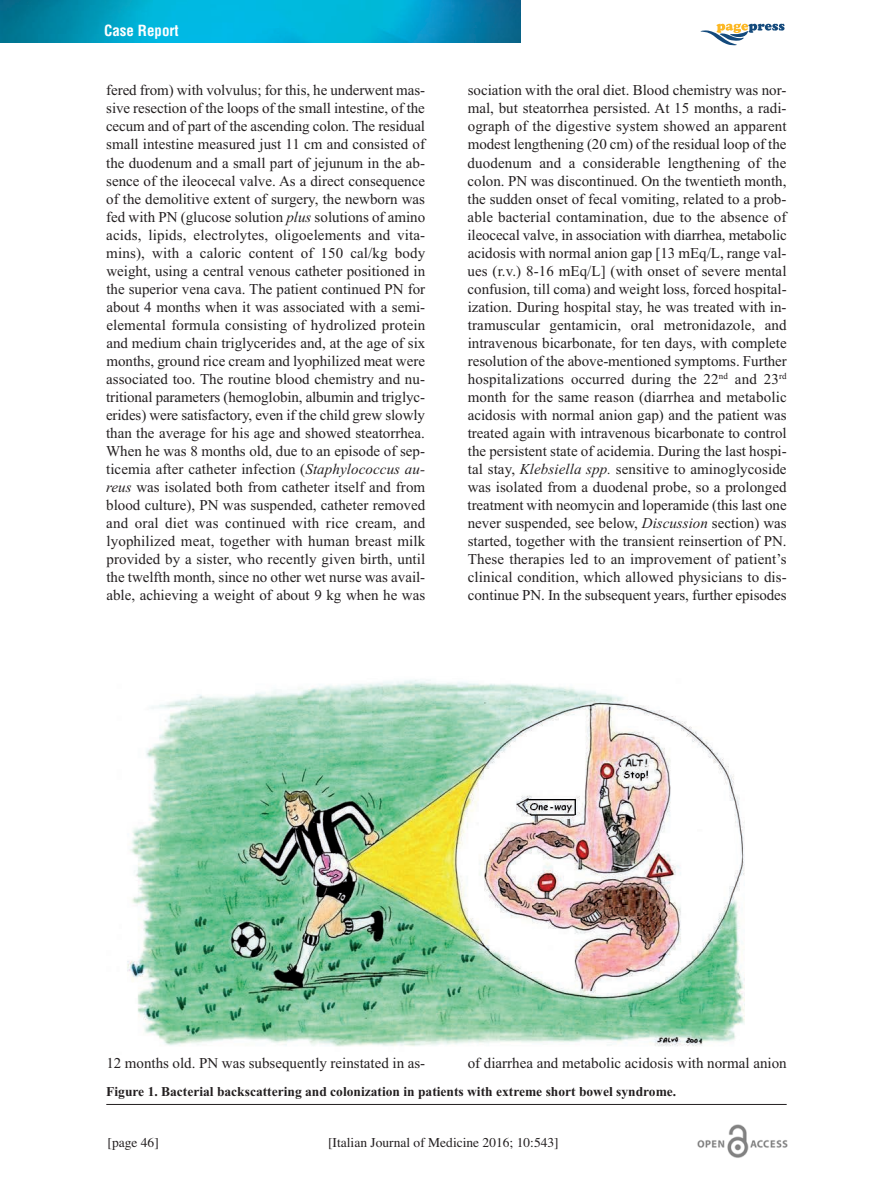
<style>
.page{position:relative;width:893px;height:1191px;background:#fff}
.page>*{position:absolute;margin:0;border:0;box-sizing:border-box;transform-origin:0 0}
.t1{font:15px/18px "Times New Roman";color:#231f20;text-align:justify}
.t2{font:700 condensed 15px "Helvetica";color:#fff}
.t3{font:700 13.5px "Times New Roman";color:#231f20}
.t4{font:13.5px "Times";color:#231f20}
.s1{font-style:italic}
</style>
<div class="page">
<img style="left:0;top:0;width:520px;height:42px">
<img style="left:697px;top:1124px;width:91px;height:34px">
<svg style="left:701px;top:23px;width:83px;height:22px"></svg>
<hr style="left:106px;top:1104px;width:681px;height:1px;background:#231f20">
<img style="left:127px;top:679px;width:617px;height:368px">
<p class="t2" style="left:104px;top:22px;width:76px">Case Report</p>
<p class="t1" style="left:106px;top:81px;width:321px">fered from) with volvulus; for this, he underwent mas&shy;sive resection of the loops of the small intestine, of the cecum and of part of the ascending colon. The residual small intestine measured just 11 cm and consisted of the duodenum and a small part of jejunum in the ab&shy;sence of the ileocecal valve. As a direct consequence of the demolitive extent of surgery, the newborn was fed with PN (glucose solution <span class="s1">plus</span> solutions of amino acids, lipids, electrolytes, oligoelements and vita&shy;mins), with a caloric content of 150 cal/kg body weight, using a central venous catheter positioned in the superior vena cava. The patient continued PN for about 4 months when it was associated with a semi&shy;elemental formula consisting of hydrolized protein and medium chain triglycerides and, at the age of six months, ground rice cream and lyophilized meat were associated too. The routine blood chemistry and nu&shy;tritional parameters (hemoglobin, albumin and triglyc&shy;erides) were satisfactory, even if the child grew slowly than the average for his age and showed steatorrhea.<br>When he was 8 months old, due to an episode of sep&shy;ticemia after catheter infection (<span class="s1">Staphylococcus au&shy;reus</span> was isolated both from catheter itself and from blood culture), PN was suspended, catheter removed and oral diet was continued with rice cream, and lyophilized meat, together with human breast milk provided by a sister, who recently given birth, until the twelfth month, since no other wet nurse was avail&shy;able, achieving a weight of about 9 kg when he was</p>
<p class="t1" style="left:467px;top:81px;width:321px">sociation with the oral diet. Blood chemistry was nor&shy;mal, but steatorrhea persisted. At 15 months, a radi&shy;ograph of the digestive system showed an apparent modest lengthening (20 cm) of the residual loop of the duodenum and a considerable lengthening of the colon. PN was discontinued. On the twentieth month, the sudden onset of fecal vomiting, related to a prob&shy;able bacterial contamination, due to the absence of ileocecal valve, in association with diarrhea, metabolic acidosis with normal anion gap [13 mEq/L, range val&shy;ues (r.v.) 8-16 mEq/L] (with onset of severe mental confusion, till coma) and weight loss, forced hospital&shy;ization. During hospital stay, he was treated with in&shy;tramuscular gentamicin, oral metronidazole, and intravenous bicarbonate, for ten days, with complete resolution of the above-mentioned symptoms. Further hospitalizations occurred during the 22<sup>nd</sup> and 23<sup>rd </sup>month for the same reason (diarrhea and metabolic acidosis with normal anion gap) and the patient was treated again with intravenous bicarbonate to control the persistent state of acidemia. During the last hospi&shy;tal stay, <span class="s1">Klebsiella spp.</span> sensitive to aminoglycoside was isolated from a duodenal probe, so a prolonged treatment with neomycin and loperamide (this last one never suspended, see below, <span class="s1">Discussion</span> section) was started, together with the transient reinsertion of PN.<br>These therapies led to an improvement of patient’s clinical condition, which allowed physicians to dis&shy;continue PN. In the subsequent years, further episodes</p>
<p class="t1" style="left:106px;top:1053px;width:320px">12 months old. PN was subsequently reinstated in as-</p>
<p class="t1" style="left:468px;top:1053px;width:320px">of diarrhea and metabolic acidosis with normal anion</p>
<p class="t3" style="left:106px;top:1083px;width:571px">Figure 1. Bacterial backscattering and colonization in patients with extreme short bowel syndrome.</p>
<p class="t4" style="left:107px;top:1134px;width:53px">[page 46]</p>
<p class="t4" style="left:328px;top:1134px;width:232px">[Italian Journal of Medicine 2016; 10:543]</p>
</div>
